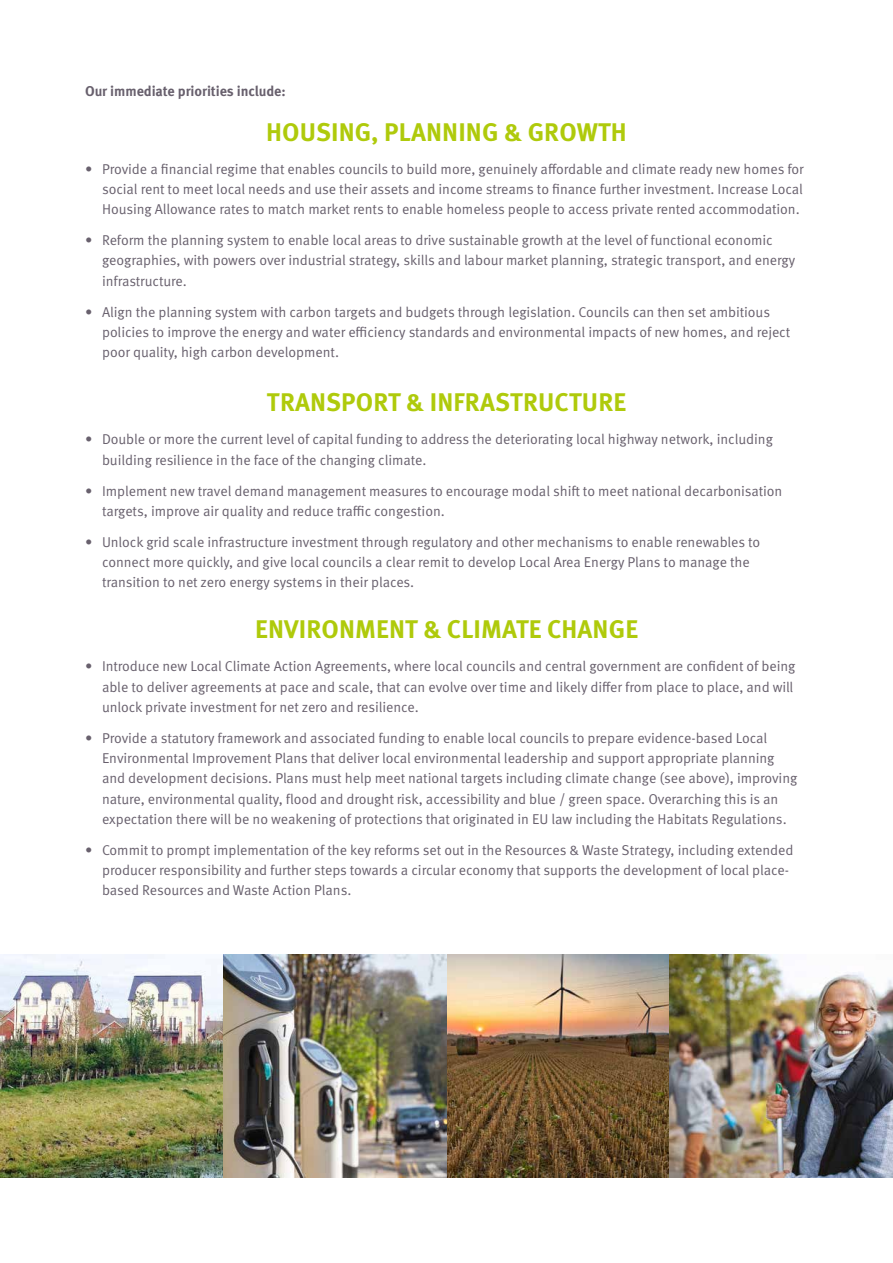
<style>
.page{position:relative;width:893px;height:1263px;background:#fff}
.page>*{position:absolute;margin:0;border:0;box-sizing:border-box;transform-origin:0 0}
.t1{font:700 25.5px "Meta Pro";letter-spacing:.005em;color:#afca0b}
.t2{font:14.25px/20.2px "Meta Pro Norm";letter-spacing:-.005em;color:#68606d}
.t3{font:700 14.25px "Meta Pro";letter-spacing:-.005em;color:#68606d}
</style>
<div class="page">
<img style="left:0;top:955px;width:893px;height:223px">
<p class="t3" style="left:85px;top:80px;width:202px">Our immediate priorities include:</p>
<h1 class="t1" style="left:266px;top:112px;width:362px">HOUSING, PLANNING &amp; GROWTH</h1>
<p class="t2" style="left:102px;top:158px;width:703px;text-align:justify;text-indent:-17px">• Provide a financial regime that enables councils to build more, genuinely affordable and climate ready new homes for social rent to meet local needs and use their assets and income streams to finance further investment. Increase Local Housing Allowance rates to match market rents to enable homeless people to access private rented accommodation.</p>
<p class="t2" style="left:102px;top:229px;width:695px;text-indent:-17px">• Reform the planning system to enable local areas to drive sustainable growth at the level of functional economic geographies, with powers over industrial strategy, skills and labour market planning, strategic transport, and energy infrastructure.</p>
<p class="t2" style="left:102px;top:301px;width:690px;text-indent:-17px">• Align the planning system with carbon targets and budgets through legislation. Councils can then set ambitious policies to improve the energy and water efficiency standards and environmental impacts of new homes, and reject poor quality, high carbon development.</p>
<h1 class="t1" style="left:267px;top:383px;width:361px">TRANSPORT &amp; INFRASTRUCTURE</h1>
<p class="t2" style="left:102px;top:428px;width:672px;text-indent:-17px">• Double or more the current level of capital funding to address the deteriorating local highway network, including building resilience in the face of the changing climate.</p>
<p class="t2" style="left:102px;top:479px;width:682px;text-indent:-17px">• Implement new travel demand management measures to encourage modal shift to meet national decarbonisation targets, improve air quality and reduce traffic congestion.</p>
<p class="t2" style="left:102px;top:531px;width:660px;text-indent:-17px">• Unlock grid scale infrastructure investment through regulatory and other mechanisms to enable renewables to connect more quickly, and give local councils a clear remit to develop Local Area Energy Plans to manage the transition to net zero energy systems in their places.</p>
<h1 class="t1" style="left:255px;top:610px;width:384px">ENVIRONMENT &amp; CLIMATE CHANGE</h1>
<p class="t2" style="left:102px;top:655px;width:695px;text-indent:-17px">• Introduce new Local Climate Action Agreements, where local councils and central government are confident of being able to deliver agreements at pace and scale, that can evolve over time and likely differ from place to place, and will unlock private investment for net zero and resilience.</p>
<p class="t2" style="left:102px;top:727px;width:697px;text-indent:-17px">• Provide a statutory framework and associated funding to enable local councils to prepare evidence-based Local Environmental Improvement Plans that deliver local environmental leadership and support appropriate planning and development decisions. Plans must help meet national targets including climate change (see above), improving nature, environmental quality, flood and drought risk, accessibility and blue / green space. Overarching this is an expectation there will be no weakening of protections that originated in EU law including the Habitats Regulations.</p>
<p class="t2" style="left:102px;top:839px;width:693px;text-indent:-17px">• Commit to prompt implementation of the key reforms set out in the Resources &amp; Waste Strategy, including extended producer responsibility and further steps towards a circular economy that supports the development of local place&shy;based Resources and Waste Action Plans.</p>
</div>
